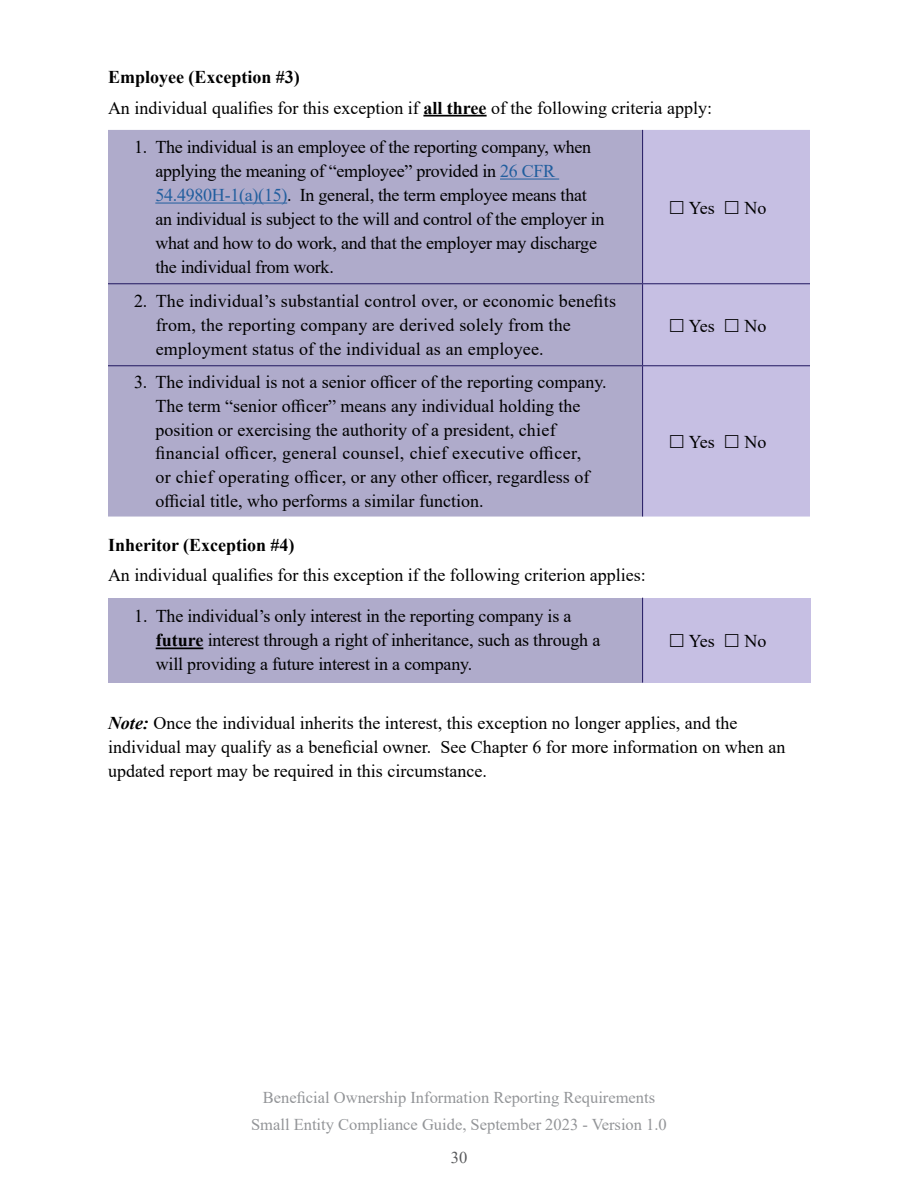
<style>
.page{position:relative;width:918px;height:1188px;background:#fff}
.page>*{position:absolute;margin:0;border:0;box-sizing:border-box;transform-origin:0 0}
.Call_Out_Box{font:18px/24px "Times New Roman";color:#000}
.Body_Text{font:18px/24px "Times New Roman";color:#000}
.Body_Text-2{font:700 18px "Times New Roman";color:#000}
.t1{font:16.5px/27px "Times New Roman";color:#939598;text-align:center}
.t2{font:16.5px "Times New Roman";color:#58595b}
.s1{font-weight:700}
.s2{color:#215e9e}
.s3{font-weight:700;font-style:italic}
</style>
<div class="page">
<hr style="left:423px;top:115px;width:64px;height:2px;background:#000">
<div style="left:108px;top:130px;width:534px;height:387px;background:#afabcb"></div>
<div style="left:643px;top:130px;width:167px;height:387px;background:#c6bfe3"></div>
<hr style="left:642px;top:130px;width:1px;height:153px;background:#1f155f">
<hr style="left:108px;top:283px;width:535px;height:1px;background:#1f155f">
<hr style="left:643px;top:283px;width:167px;height:1px;background:#1f155f">
<hr style="left:642px;top:284px;width:1px;height:81px;background:#1f155f">
<hr style="left:108px;top:365px;width:535px;height:1px;background:#1f155f">
<hr style="left:643px;top:365px;width:167px;height:1px;background:#1f155f">
<hr style="left:642px;top:366px;width:1px;height:151px;background:#1f155f">
<hr style="left:500px;top:179px;width:59px;height:1px;background:#215e9e">
<hr style="left:155px;top:203px;width:132px;height:1px;background:#215e9e">
<div style="left:108px;top:598px;width:535px;height:85px;background:#afabcb"></div>
<div style="left:643px;top:598px;width:168px;height:85px;background:#c6bfe3"></div>
<hr style="left:642px;top:598px;width:1px;height:85px;background:#1f155f">
<hr style="left:156px;top:648px;width:47px;height:1px;background:#000">
<svg style="left:670px;top:201px;width:13px;height:13px"></svg>
<svg style="left:725px;top:201px;width:13px;height:13px"></svg>
<svg style="left:670px;top:318px;width:13px;height:14px"></svg>
<svg style="left:725px;top:318px;width:13px;height:14px"></svg>
<svg style="left:670px;top:435px;width:13px;height:13px"></svg>
<svg style="left:725px;top:435px;width:13px;height:13px"></svg>
<p class="Body_Text-2" style="left:108px;top:64px;width:193px">Employee (Exception #3)</p>
<p class="Body_Text" style="left:108px;top:95px;width:606px">An individual qualifies for this exception if <span class="s1">all three</span> of the following criteria apply:</p>
<p class="Call_Out_Box" style="left:155px;top:134px;width:451px;text-indent:-21px">1. The individual is an employee of the reporting company, when applying the meaning of “employee” provided in <span class="s2">26 CFR 54.4980H-1(a)(15)</span>. In general, the term employee means that an individual is subject to the will and control of the employer in what and how to do work, and that the employer may discharge the individual from work.</p>
<p class="Call_Out_Box" style="left:689px;top:195px;width:28px">Yes</p>
<p class="Call_Out_Box" style="left:744px;top:195px;width:23px">No</p>
<p class="Call_Out_Box" style="left:156px;top:288px;width:462px;text-indent:-22px">2. The individual’s substantial control over, or economic benefits from, the reporting company are derived solely from the employment status of the individual as an employee.</p>
<p class="Call_Out_Box" style="left:155px;top:370px;width:453px;text-indent:-21px">3. The individual is not a senior officer of the reporting company.<br>The term “senior officer” means any individual holding the position or exercising the authority of a president, chief financial officer, general counsel, chief executive officer,<br>or chief operating officer, or any other officer, regardless of official title, who performs a similar function.</p>
<p class="Body_Text-2" style="left:108px;top:532px;width:188px">Inheritor (Exception #4)</p>
<p class="Body_Text" style="left:108px;top:563px;width:539px">An individual qualifies for this exception if the following criterion applies:</p>
<p class="Call_Out_Box" style="left:156px;top:604px;width:446px;text-indent:-21px">1. The individual’s only interest in the reporting company is a <span class="s1">future</span> interest through a right of inheritance, such as through a will providing a future interest in a company.</p>
<p class="Call_Out_Box" style="left:689px;top:313px;width:28px">Yes</p>
<p class="Call_Out_Box" style="left:744px;top:313px;width:23px">No</p>
<p class="Call_Out_Box" style="left:689px;top:430px;width:28px">Yes</p>
<p class="Call_Out_Box" style="left:744px;top:430px;width:23px">No</p>
<p class="Call_Out_Box" style="left:689px;top:629px;width:28px">Yes</p>
<p class="Call_Out_Box" style="left:744px;top:629px;width:23px">No</p>
<p class="Body_Text" style="left:108px;top:711px;width:679px"><span class="s3">Note:</span> Once the individual inherits the interest, this exception no longer applies, and the individual may qualify as a beneficial owner. See Chapter 6 for more information on when an updated report may be required in this circumstance.</p>
<p class="t1" style="left:251px;top:1083px;width:417px">Beneficial Ownership Information Reporting Requirements<br>Small Entity Compliance Guide, September 2023 - Version 1.0</p>
<p class="t2" style="left:451px;top:1146px;width:18px">30</p>
</div>
